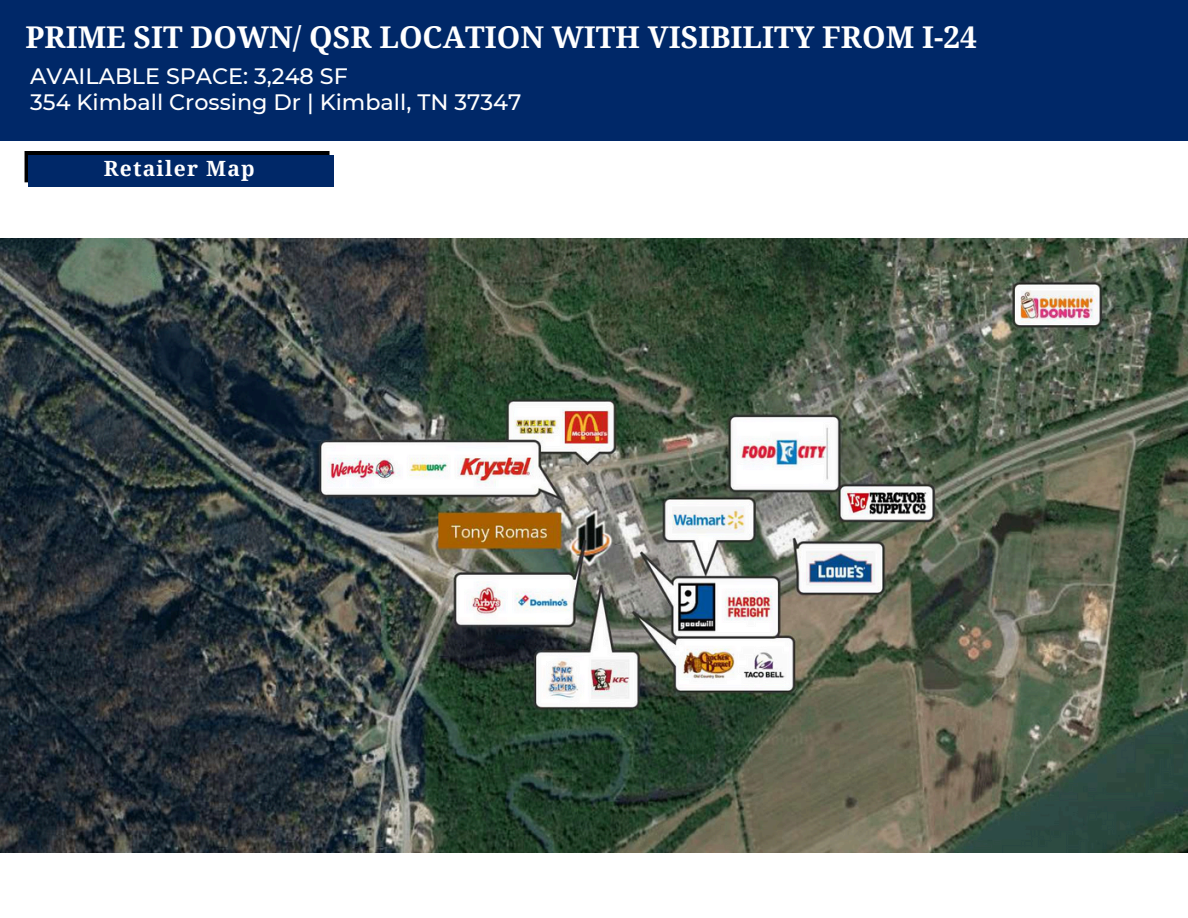
<style>
.page{position:relative;width:1188px;height:918px;background:#fff}
.page>*{position:absolute;margin:0;border:0;box-sizing:border-box;transform-origin:0 0}
.t1{font:700 30px "Noto Serif";color:#fff}
.t2{font:500 22.2px "Montserrat";color:#fff}
.t3{font:700 21px "Noto Serif";letter-spacing:.06em;color:#fff}
</style>
<div class="page">
<div style="left:0;top:0;width:1188px;height:141px;background:#002868"></div>
<svg style="left:25px;top:151px;width:305px;height:31px"></svg>
<div style="left:29px;top:155px;width:305px;height:32px;background:#002868"></div>
<img style="left:0;top:238px;width:1188px;height:614px">
<p class="t1" style="left:25px;top:16px;width:953px">PRIME SIT DOWN/ QSR LOCATION WITH VISIBILITY FROM I-24</p>
<p class="t2" style="left:30px;top:62px;width:319px">AVAILABLE SPACE: 3,248 SF</p>
<p class="t2" style="left:30px;top:88px;width:493px">354 Kimball Crossing Dr | Kimball, TN 37347</p>
<p class="t3" style="left:104px;top:154px;width:153px">Retailer Map</p>
</div>
